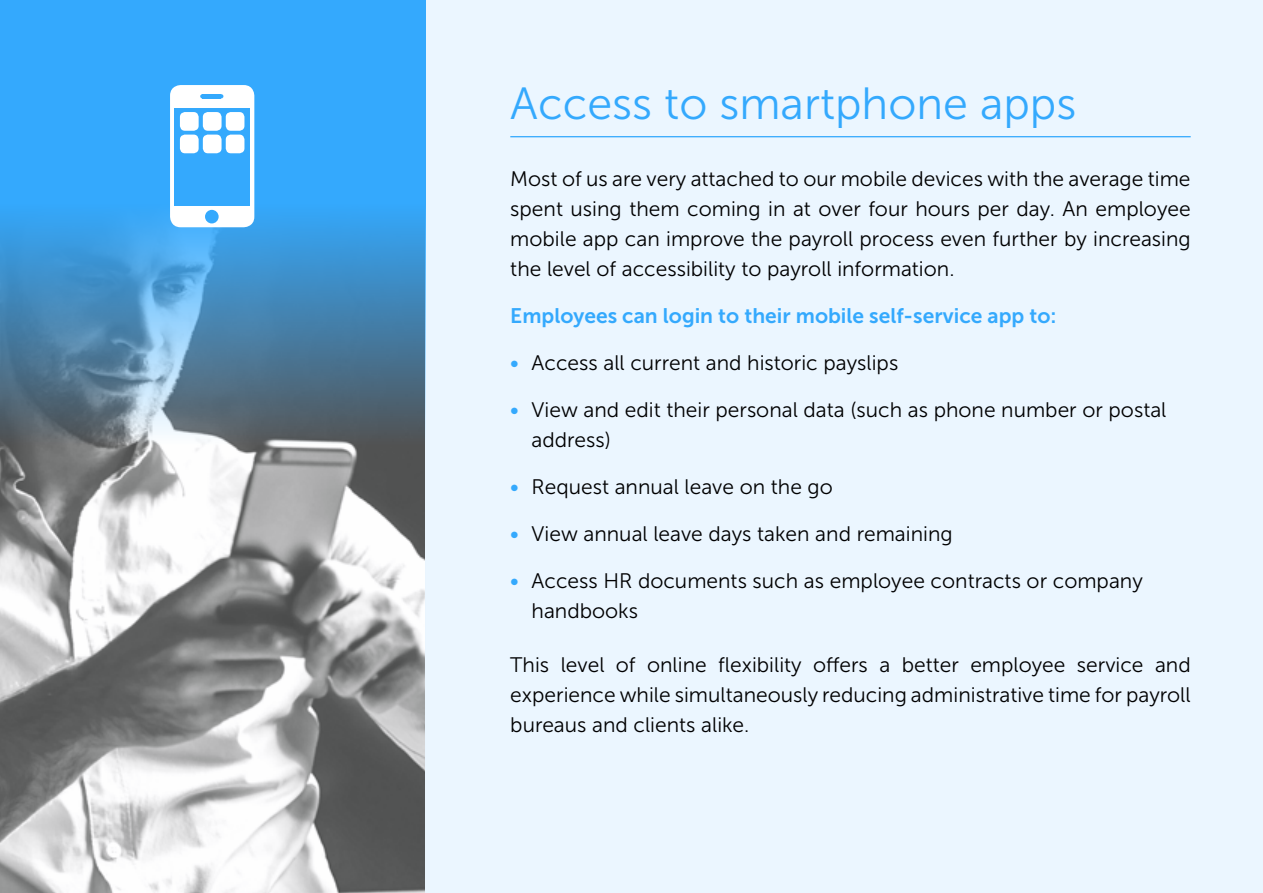
<style>
.page{position:relative;width:1263px;height:893px;background:#ebf6ff}
.page>*{position:absolute;margin:0;border:0;box-sizing:border-box;transform-origin:0 0}
.t1{font:45px "Museo Sans 300";color:#34a9fd}
.t2{font:21px/30px "Museo Sans 300";color:#000;text-align:justify}
.t3{font:21px "Museo Sans 700";color:#34a9fd}
.s1{font-family:"Museo Sans 500";color:#34a9fd}
</style>
<div class="page">
<svg style="left:0;top:0;width:425px;height:893px;background:#78a0bd"></svg>
<div style="left:170px;top:85px;width:84px;height:142px;background:#fff;border-radius:11px"></div>
<div style="left:174px;top:108px;width:76px;height:98px;background:#34a9fd"></div>
<div style="left:205px;top:210px;width:14px;height:13px;background:#34a9fd;border-radius:50%"></div>
<svg style="left:200px;top:94px;width:23px;height:4px"></svg>
<div style="left:180px;top:112px;width:19px;height:19px;background:#fff;border-radius:5px"></div>
<div style="left:203px;top:112px;width:19px;height:19px;background:#fff;border-radius:5px"></div>
<div style="left:226px;top:112px;width:18px;height:19px;background:#fff;border-radius:5px"></div>
<div style="left:180px;top:135px;width:19px;height:18px;background:#fff;border-radius:5px"></div>
<div style="left:203px;top:135px;width:19px;height:18px;background:#fff;border-radius:5px"></div>
<div style="left:226px;top:135px;width:18px;height:18px;background:#fff;border-radius:5px"></div>
<hr style="left:510px;top:136px;width:681px;height:1px;background:#34a9fd">
<h1 class="t1" style="left:510px;top:79px;width:568px">Access to smartphone apps</h1>
<p class="t2" style="left:510px;top:164px;width:682px">Most of us are very attached to our mobile devices with the average time spent using them coming in at over four hours per day. An employee mobile app can improve the payroll process even further by increasing the level of accessibility to payroll information.</p>
<p class="t3" style="left:510px;top:304px;width:548px">Employees can login to their mobile self-service app to:</p>
<p class="t2" style="left:510px;top:348px;width:389px"><span class="s1">•</span> Access all current and historic payslips</p>
<p class="t2" style="left:531px;top:395px;width:636px;text-indent:-21px"><span class="s1">•</span> View and edit their personal data (such as phone number or postal address)</p>
<p class="t2" style="left:510px;top:472px;width:324px"><span class="s1">•</span> Request annual leave on the go</p>
<p class="t2" style="left:510px;top:519px;width:444px"><span class="s1">•</span> View annual leave days taken and remaining</p>
<p class="t2" style="left:531px;top:566px;width:613px;text-indent:-21px"><span class="s1">•</span> Access HR documents such as employee contracts or company handbooks</p>
<p class="t2" style="left:510px;top:650px;width:682px">This level of online flexibility offers a better employee service and experience while simultaneously reducing administrative time for payroll bureaus and clients alike.</p>
</div>
